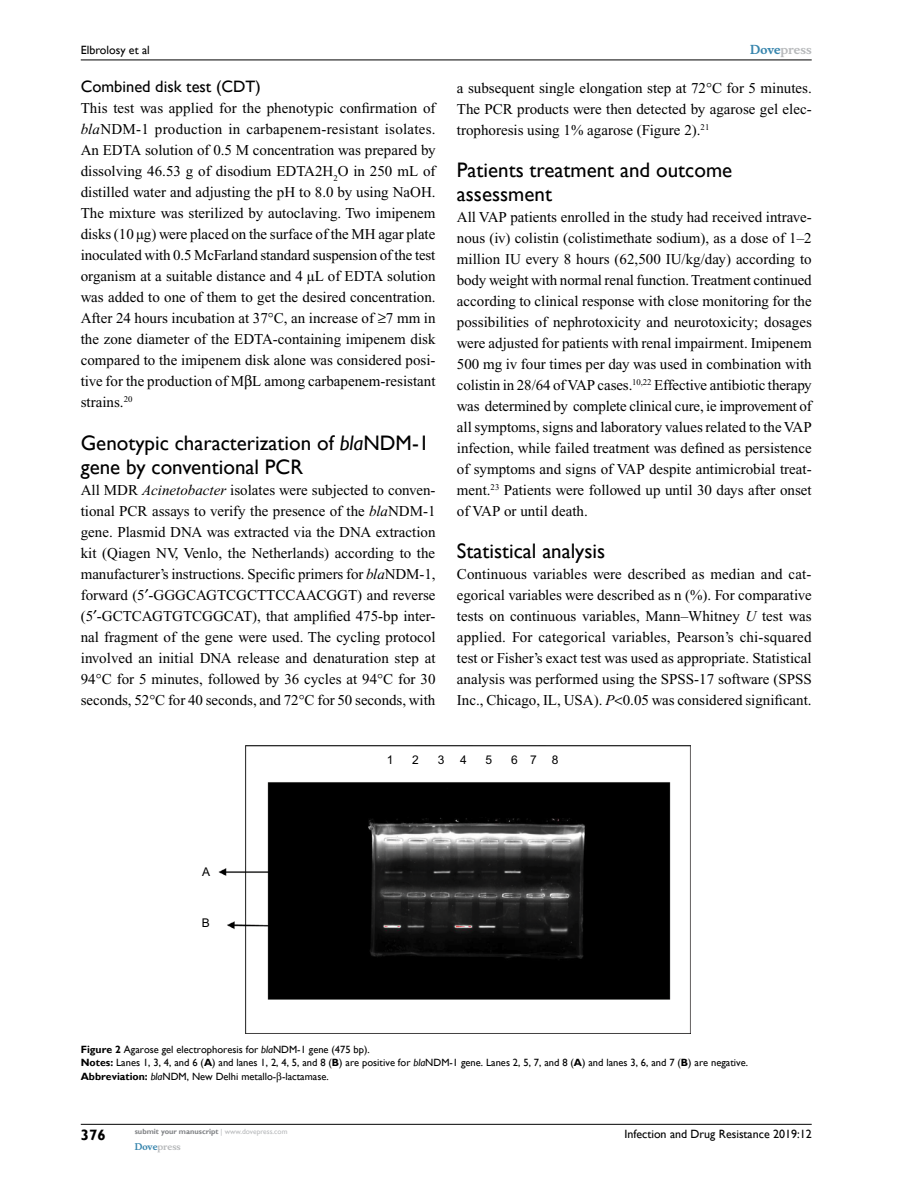
<style>
.page{position:relative;width:918px;height:1188px;background:#fff}
.page>*{position:absolute;margin:0;border:0;box-sizing:border-box;transform-origin:0 0}
.t1{font:21px/24px "Gill Sans";color:#000}
.t2{font:16.5px "Gill Sans";color:#000}
.t3{font:15px/21px "Times New Roman";color:#000;text-align:justify}
.t4{font:700 15px "Gill Sans";color:#000}
.t5{font:12px "Gill Sans";color:#000}
.t6{font:12px "Arial";color:#000}
.t7{font:700 12px "Musee";color:#b8babc}
.t8{font:10.5px/13.5px "Gill Sans";color:#000}
.t9{font:700 9px "Musee";color:#b8babc}
.t10{font:700 7.5px "Gill Sans";color:#808285}
.s1{font-style:italic}
.s2{color:#3785ad}
.s3{font-weight:700}
.s4{font-weight:400;color:#b8babc}
</style>
<div class="page">
<hr style="left:81px;top:1124px;width:731px;height:1px;background:#000">
<hr style="left:81px;top:60px;width:731px;height:1px;background:#000">
<img style="left:218px;top:745px;width:473px;height:288px">
<p class="t5" style="left:81px;top:43px;width:71px">Elbrolosy et al</p>
<p class="t2" style="left:81px;top:77px;width:181px">Combined disk test (CDT)</p>
<p class="t3" style="left:81px;top:98px;width:356px">This test was applied for the phenotypic confirmation of <span class="s1">bla</span>NDM-1 production in carbapenem-resistant isolates.<br>An EDTA solution of 0.5 M concentration was prepared by dissolving 46.53 g of disodium EDTA2H<sub>2</sub>O in 250 mL of distilled water and adjusting the pH to 8.0 by using NaOH.<br>The mixture was sterilized by autoclaving. Two imipenem disks (10 µg) were placed on the surface of the MH agar plate inoculated with 0.5 McFarland standard suspension of the test organism at a suitable distance and 4 µL of EDTA solution was added to one of them to get the desired concentration.<br>After 24 hours incubation at 37°C, an increase of ≥7 mm in the zone diameter of the EDTA-containing imipenem disk compared to the imipenem disk alone was considered posi&shy;tive for the production of M L among carbapenem-resistant strains.<sup>20</sup></p>
<h1 class="t1" style="left:81px;top:431px;width:350px">Genotypic characterization of <span class="s1">bla</span>NDM-1 gene by conventional PCR</h1>
<p class="t3" style="left:81px;top:479px;width:356px">All MDR <span class="s1">Acinetobacter</span> isolates were subjected to conven&shy;tional PCR assays to verify the presence of the <span class="s1">bla</span>NDM-1 gene. Plasmid DNA was extracted via the DNA extraction kit (Qiagen NV, Venlo, the Netherlands) according to the manufacturer’s instructions. Specific primers for <span class="s1">bla</span>NDM-1, forward (5 -GGGCAGTCGCTTCCAACGGT) and reverse (5 -GCTCAGTGTCGGCAT), that amplified 475-bp inter&shy;nal fragment of the gene were used. The cycling protocol involved an initial DNA release and denaturation step at 94°C for 5 minutes, followed by 36 cycles at 94°C for 30 seconds, 52°C for 40 seconds, and 72°C for 50 seconds, with</p>
<p class="t7" style="left:750px;top:43px;width:63px"><span class="s2">Dove</span>press</p>
<p class="t3" style="left:457px;top:77px;width:356px">a subsequent single elongation step at 72°C for 5 minutes.<br>The PCR products were then detected by agarose gel elec&shy;trophoresis using 1% agarose (Figure 2).<sup>21</sup></p>
<h1 class="t1" style="left:457px;top:158px;width:277px">Patients treatment and outcome assessment</h1>
<p class="t3" style="left:457px;top:206px;width:357px">All VAP patients enrolled in the study had received intrave&shy;nous (iv) colistin (colistimethate sodium), as a dose of 1–2 million IU every 8 hours (62,500 IU/kg/day) according to body weight with normal renal function. Treatment continued according to clinical response with close monitoring for the possibilities of nephrotoxicity and neurotoxicity; dosages were adjusted for patients with renal impairment. Imipenem 500 mg iv four times per day was used in combination with colistin in 28/64 of VAP cases.<sup>10,22</sup> Effective antibiotic therapy was determined by complete clinical cure, ie improvement of all symptoms, signs and laboratory values related to the VAP infection, while failed treatment was defined as persistence of symptoms and signs of VAP despite antimicrobial treat&shy;ment.<sup>23</sup> Patients were followed up until 30 days after onset of VAP or until death.</p>
<h1 class="t1" style="left:457px;top:539px;width:150px">Statistical analysis</h1>
<p class="t3" style="left:457px;top:563px;width:356px">Continuous variables were described as median and cat&shy;egorical variables were described as n (%). For comparative tests on continuous variables, Mann–Whitney <span class="s1">U</span> test was applied. For categorical variables, Pearson’s chi-squared test or Fisher’s exact test was used as appropriate. Statistical analysis was performed using the SPSS-17 software (SPSS Inc., Chicago, IL, USA). <span class="s1">P</span> 0.05 was considered significant.</p>
<p class="t6" style="left:202px;top:864px;width:10px">A</p>
<p class="t6" style="left:202px;top:915px;width:10px">B</p>
<p class="t6" style="left:387px;top:752px;width:8px">1</p>
<p class="t6" style="left:412px;top:752px;width:8px">2</p>
<p class="t6" style="left:438px;top:752px;width:8px">3</p>
<p class="t6" style="left:460px;top:752px;width:8px">4</p>
<p class="t6" style="left:485px;top:752px;width:8px">5</p>
<p class="t6" style="left:511px;top:752px;width:49px">678</p>
<p class="t8" style="left:81px;top:1042px;width:669px"><span class="s3">Figure 2</span> Agarose gel electrophoresis for <span class="s1">bla</span>NDM-1 gene (475 bp).<br><span class="s3">Notes:</span> Lanes 1, 3, 4, and 6 (<span class="s3">A</span>) and lanes 1, 2, 4, 5, and 8 (<span class="s3">B</span>) are positive for <span class="s1">bla</span>NDM-1 gene. Lanes 2, 5, 7, and 8 (<span class="s3">A</span>) and lanes 3, 6, and 7 (<span class="s3">B</span>) are negative.<br><span class="s3">Abbreviation:</span> <span class="s1">bla</span>NDM, New Delhi metallo- -lactamase.</p>
<p class="t4" style="left:81px;top:1126px;width:26px">376</p>
<p class="t10" style="left:135px;top:1127px;width:154px">submit your manuscript <span class="s4">| www.dovepress.com</span></p>
<p class="t9" style="left:135px;top:1141px;width:48px"><span class="s2">Dove</span>press</p>
<p class="t5" style="left:625px;top:1127px;width:189px">Infection and Drug Resistance 2019:12</p>
</div>
